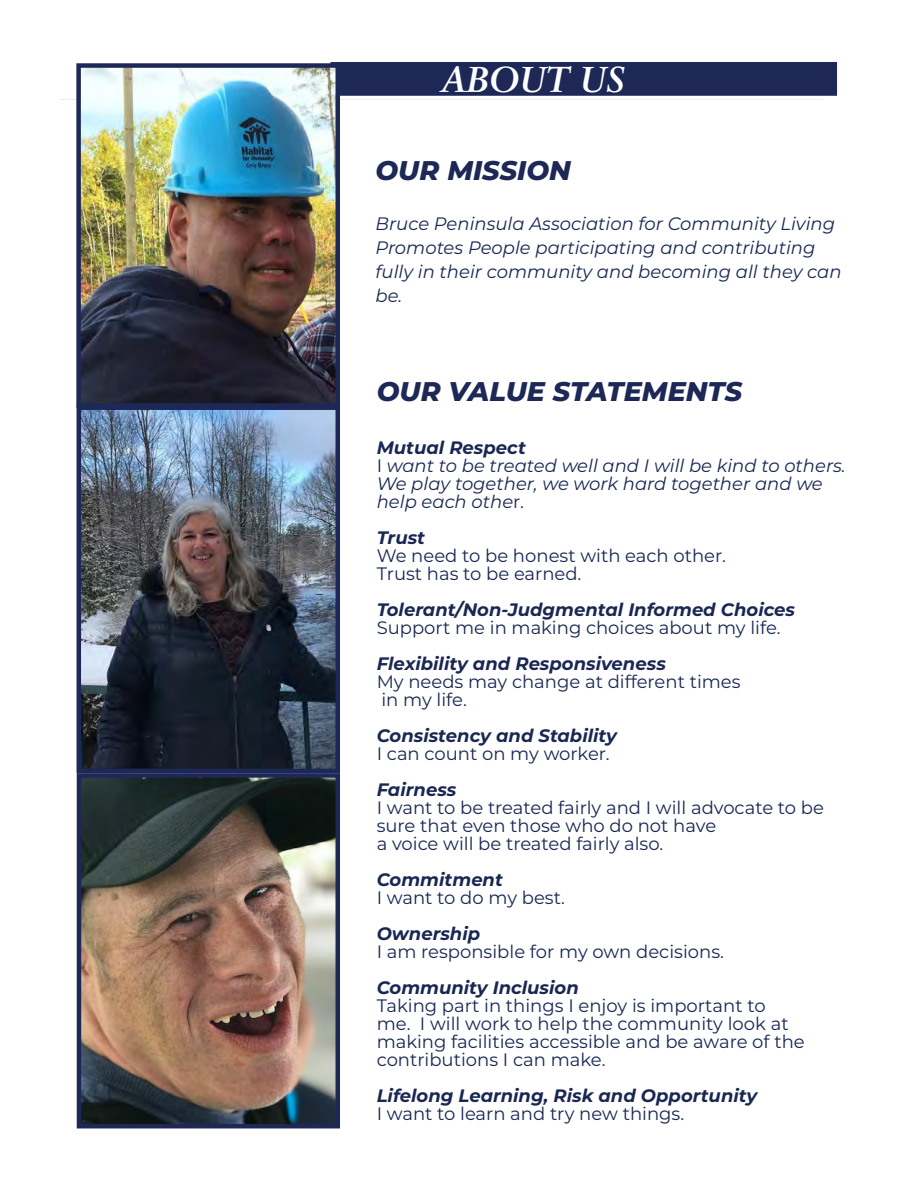
<style>
.page{position:relative;width:918px;height:1188px;background:#fff}
.page>*{position:absolute;margin:0;border:0;box-sizing:border-box;transform-origin:0 0}
.Caption_Small_Left_A{font:italic 700 36px "Sabon LT Pro";color:#fff}
.Title_Point_Acent_Le{font:italic 800 27px "Montserrat";color:#1d2857}
.Title_Point_Acent_Le-2{font:18px/18px "Montserrat";color:#192752}
.Title_Point_Acent_Le-3{font:italic 18px/24px "Montserrat";color:#192752}
.Title_Point_Acent_Le-4{font:italic 700 18px "Montserrat";color:#192752}
.s1{font-style:normal}
</style>
<div class="page">
<div style="left:323px;top:55px;width:522px;height:48px;background:#1d2857;border:8px solid #fff"></div>
<hr style="left:60px;top:99px;width:764px;height:1px;background:#ececee">
<img style="left:82px;top:410px;width:253px;height:358px">
<div style="left:77px;top:405px;width:263px;height:368px;border:4px solid #1d2857"></div>
<img style="left:81px;top:68px;width:254px;height:335px">
<div style="left:76px;top:63px;width:264px;height:345px;border:4px solid #1d2857"></div>
<img style="left:82px;top:778px;width:253px;height:345px">
<div style="left:77px;top:773px;width:263px;height:355px;border:4px solid #1d2857"></div>
<p class="Caption_Small_Left_A" style="left:442px;top:56px;width:185px">ABOUT US</p>
<p class="Title_Point_Acent_Le" style="left:375px;top:150px;width:197px">OUR MISSION</p>
<p class="Title_Point_Acent_Le-3" style="left:375px;top:211px;width:468px">Bruce Peninsula Association for Community Living Promotes People participating and contributing fully in their community and becoming all they can be.</p>
<p class="Title_Point_Acent_Le" style="left:377px;top:372px;width:367px">OUR VALUE STATEMENTS</p>
<p class="Title_Point_Acent_Le-4" style="left:377px;top:435px;width:151px">Mutual Respect</p>
<p class="Title_Point_Acent_Le-3" style="left:377px;top:456px;width:471px;line-height:18px"><span class="s1">I</span> want to be treated well and I will be kind to others.<br>We play together, we work hard together and we help each othe<span class="s1">r.</span></p>
<p class="Title_Point_Acent_Le-4" style="left:377px;top:525px;width:50px">Trust</p>
<p class="Title_Point_Acent_Le-2" style="left:377px;top:546px;width:351px">We need to be honest with each other.</p>
<p class="Title_Point_Acent_Le-2" style="left:377px;top:564px;width:206px">Trust has to be earned.</p>
<p class="Title_Point_Acent_Le-4" style="left:377px;top:597px;width:420px">Tolerant/Non-Judgmental Informed Choices</p>
<p class="Title_Point_Acent_Le-2" style="left:377px;top:618px;width:406px">Support me in making choices about my life.</p>
<p class="Title_Point_Acent_Le-4" style="left:377px;top:651px;width:291px">Flexibility and Responsiveness</p>
<p class="Title_Point_Acent_Le-2" style="left:377px;top:672px;width:365px">My needs may change at different times</p>
<p class="Title_Point_Acent_Le-2" style="left:381px;top:690px;width:87px">in my life.</p>
<p class="Title_Point_Acent_Le-4" style="left:377px;top:723px;width:242px">Consistency and Stability</p>
<p class="Title_Point_Acent_Le-2" style="left:377px;top:744px;width:235px">I can count on my worker.</p>
<p class="Title_Point_Acent_Le-4" style="left:377px;top:777px;width:81px">Fairness</p>
<p class="Title_Point_Acent_Le-2" style="left:377px;top:798px;width:449px">I want to be treated fairly and I will advocate to be sure that even those who do not have</p>
<p class="Title_Point_Acent_Le-2" style="left:377px;top:834px;width:288px">a voice will be treated fairly also.</p>
<p class="Title_Point_Acent_Le-4" style="left:377px;top:867px;width:128px">Commitment</p>
<p class="Title_Point_Acent_Le-2" style="left:377px;top:888px;width:190px">I want to do my best.</p>
<p class="Title_Point_Acent_Le-4" style="left:377px;top:921px;width:105px">Ownership</p>
<p class="Title_Point_Acent_Le-2" style="left:377px;top:942px;width:349px">I am responsible for my own decisions.</p>
<p class="Title_Point_Acent_Le-4" style="left:377px;top:975px;width:204px">Community Inclusion</p>
<p class="Title_Point_Acent_Le-2" style="left:377px;top:996px;width:430px">Taking part in things I enjoy is important to<br>me. I will work to help the community look at making facilities accessible and be aware of the contributions I can make.</p>
<p class="Title_Point_Acent_Le-4" style="left:377px;top:1083px;width:382px">Lifelong Learning, Risk and Opportunity</p>
<p class="Title_Point_Acent_Le-2" style="left:377px;top:1104px;width:309px">I want to learn and try new things.</p>
</div>
